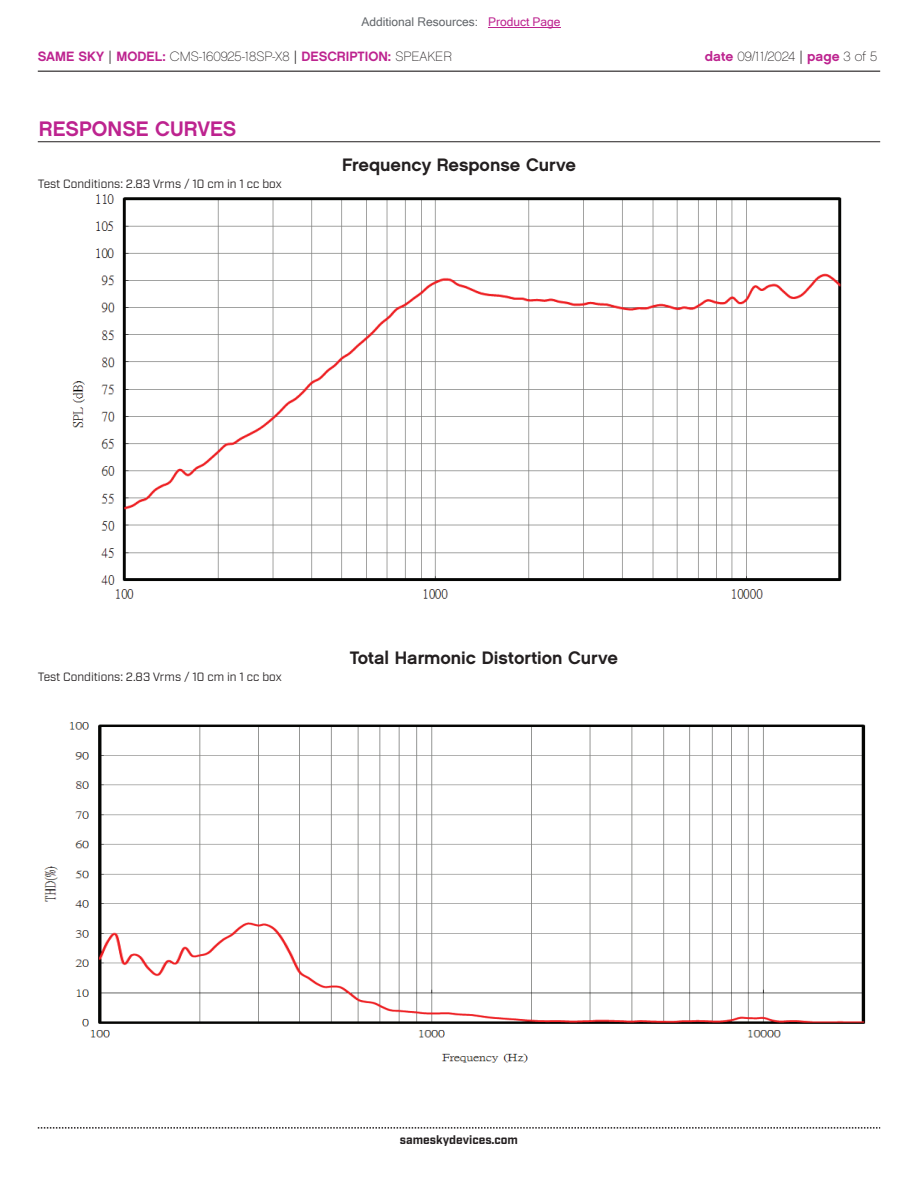
<style>
.page{position:relative;width:918px;height:1188px;background:#fff}
.page>*{position:absolute;margin:0;border:0;box-sizing:border-box;transform-origin:0 0}
.t1{font:21px "Chalet New York Nineteen Sixty";color:#bd238f}
.t2{font:18px "Chalet New York Nineteen Sixty";color:#231f20}
.t3{font:13.5px "Chalet New York Nineteen Sixty";color:#bd238f}
.t4{font:13.5px "Chalet Paris Nineteen Sixty";letter-spacing:-.005em;color:#231f20}
.t5{font:12px "Industry";color:#231f20}
.t6{font:12px "Microsoft Sans Serif";color:#63676b}
.t7{font:700 12px "Industry";color:#231f20}
.s1{color:#bd238f}
.s2{font-family:"Industry";color:#231f20}
.s3{font-family:"Chalet Paris Nineteen Sixty";color:#231f20}
.s4{font-family:"Chalet New York Nineteen Sixty";color:#bd238f}
.s5{font-family:"Industry"}
</style>
<div class="page">
<hr style="left:38px;top:71px;width:842px;height:1px;background:#231f20">
<svg style="left:38px;top:1127px;width:842px;height:2px"></svg>
<img style="left:72px;top:194px;width:770px;height:405px">
<hr style="left:38px;top:141px;width:842px;height:1px;background:#231f20">
<img style="left:44px;top:722px;width:822px;height:341px">
<hr style="left:488px;top:27px;width:73px;height:1px;background:#bd238f">
<p class="t6" style="left:362px;top:15px;width:201px">Additional Resources: <span class="s1">Product Page</span></p>
<p class="t3" style="left:38px;top:47px;width:416px">SAME SKY <span class="s2">|</span> MODEL: <span class="s3">CMS-160925-18SP-X8</span> <span class="s2">|</span> DESCRIPTION: <span class="s3">SPEAKER</span></p>
<p class="t4" style="left:705px;top:48px;width:174px"><span class="s4">date</span> 09/11/2024 <span class="s5">|</span> <span class="s4">page</span> 3 of 5</p>
<h1 class="t1" style="left:39px;top:115px;width:199px">RESPONSE CURVES</h1>
<p class="t5" style="left:38px;top:176px;width:245px">Test Conditions: 2.83 Vrms / 10 cm in 1 cc box</p>
<h2 class="t2" style="left:342px;top:153px;width:235px">Frequency Response Curve</h2>
<p class="t5" style="left:38px;top:669px;width:245px">Test Conditions: 2.83 Vrms / 10 cm in 1 cc box</p>
<h2 class="t2" style="left:350px;top:646px;width:270px">Total Harmonic Distortion Curve</h2>
<p class="t7" style="left:400px;top:1132px;width:120px">sameskydevices.com</p>
</div>
